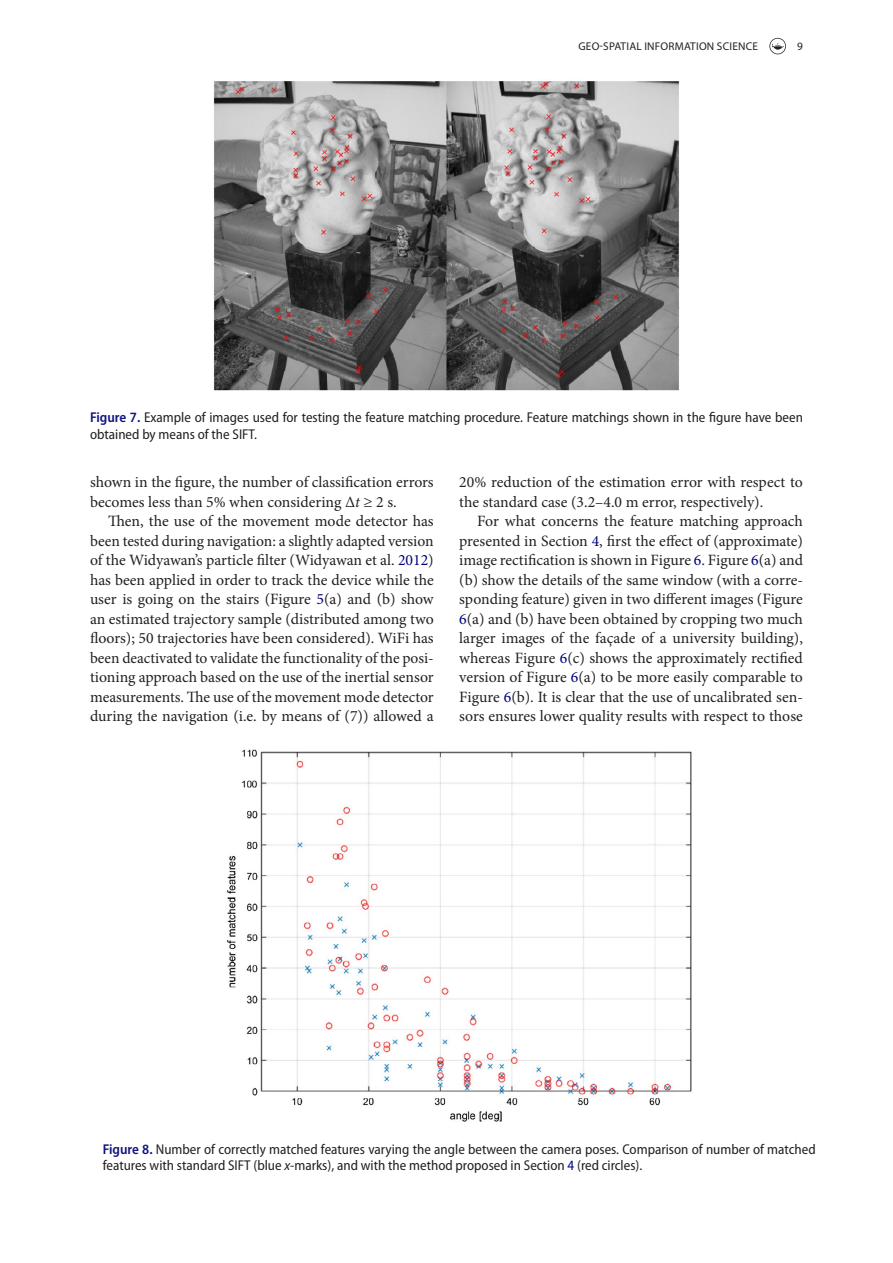
<style>
.page{position:relative;width:893px;height:1263px;background:#fff}
.page>*{position:absolute;margin:0;border:0;box-sizing:border-box;transform-origin:0 0}
.t1{font:15.75px/19.5px "Minion Pro";color:#231f20}
.t2{font:semi-condensed 14.25px/16.5px "Myriad Pro";color:#231f20}
.t3{font:11.25px "Myriad Pro";letter-spacing:.02em;color:#231f20}
.s1{font-weight:600;color:#10147e}
.s2{font-style:italic}
.s3{color:#000080}
</style>
<div class="page">
<svg style="left:769px;top:38px;width:17px;height:16px"></svg>
<img style="left:214px;top:81px;width:465px;height:310px">
<img style="left:226px;top:749px;width:466px;height:373px">
<p class="t3" style="left:578px;top:39px;width:32px">GEO-SPAT</p>
<p class="t3" style="left:626px;top:39px;width:57px">IAL INFORMAT</p>
<p class="t3" style="left:696px;top:39px;width:64px">ION SCIENCE</p>
<p class="t3" style="left:797px;top:39px;width:7px">9</p>
<p class="t2" style="left:90px;top:409px;width:714px"><span class="s1">Figure 7.</span> Example of images used for testing the feature matching procedure. Feature matchings shown in the figure have been obtained by means of the SIFT.</p>
<p class="t1" style="left:90px;top:473px;width:345px">shown in the figure, the number of classification errors becomes less than 5% when considering Δ<span class="s2">t</span> ≥ 2 s.</p>
<p class="t1" style="left:90px;top:512px;width:345px;text-align:justify;text-indent:18px">Then, the use of the movement mode detector has been tested during navigation: a slightly adapted version of the Widyawan’s particle filter (Widyawan et al. <span class="s3">2012</span>) has been applied in order to track the device while the user is going on the stairs (Figure <span class="s3">5</span>(a) and (b) show an estimated trajectory sample (distributed among two floors); 50 trajectories have been considered). WiFi has been deactivated to validate the functionality of the posi&shy;tioning approach based on the use of the inertial sensor measurements. The use of the movement mode detector during the navigation (i.e. by means of (7)) allowed a</p>
<p class="t1" style="left:459px;top:473px;width:345px">20% reduction of the estimation error with respect to the standard case (3.2–4.0 m error, respectively).</p>
<p class="t1" style="left:459px;top:512px;width:345px;text-align:justify;text-indent:18px">For what concerns the feature matching approach presented in Section <span class="s3">4</span>, first the effect of (approximate) image rectification is shown in Figure <span class="s3">6</span>. Figure <span class="s3">6</span>(a) and (b) show the details of the same window (with a corre&shy;sponding feature) given in two different images (Figure <span class="s3">6</span>(a) and (b) have been obtained by cropping two much larger images of the façade of a university building), whereas Figure <span class="s3">6</span>(c) shows the approximately rectified version of Figure <span class="s3">6</span>(a) to be more easily comparable to Figure <span class="s3">6</span>(b). It is clear that the use of uncalibrated sen&shy;sors ensures lower quality results with respect to those</p>
<p class="t2" style="left:103px;top:1141px;width:714px"><span class="s1">Figure 8.</span> Number of correctly matched features varying the angle between the camera poses. Comparison of number of matched features with standard SIFT</p>
<p class="t2" style="left:253px;top:1157px;width:390px">(blue <span class="s2">x</span>-marks), and with the method proposed in Section <span class="s3">4</span> (red circles).</p>
</div>
